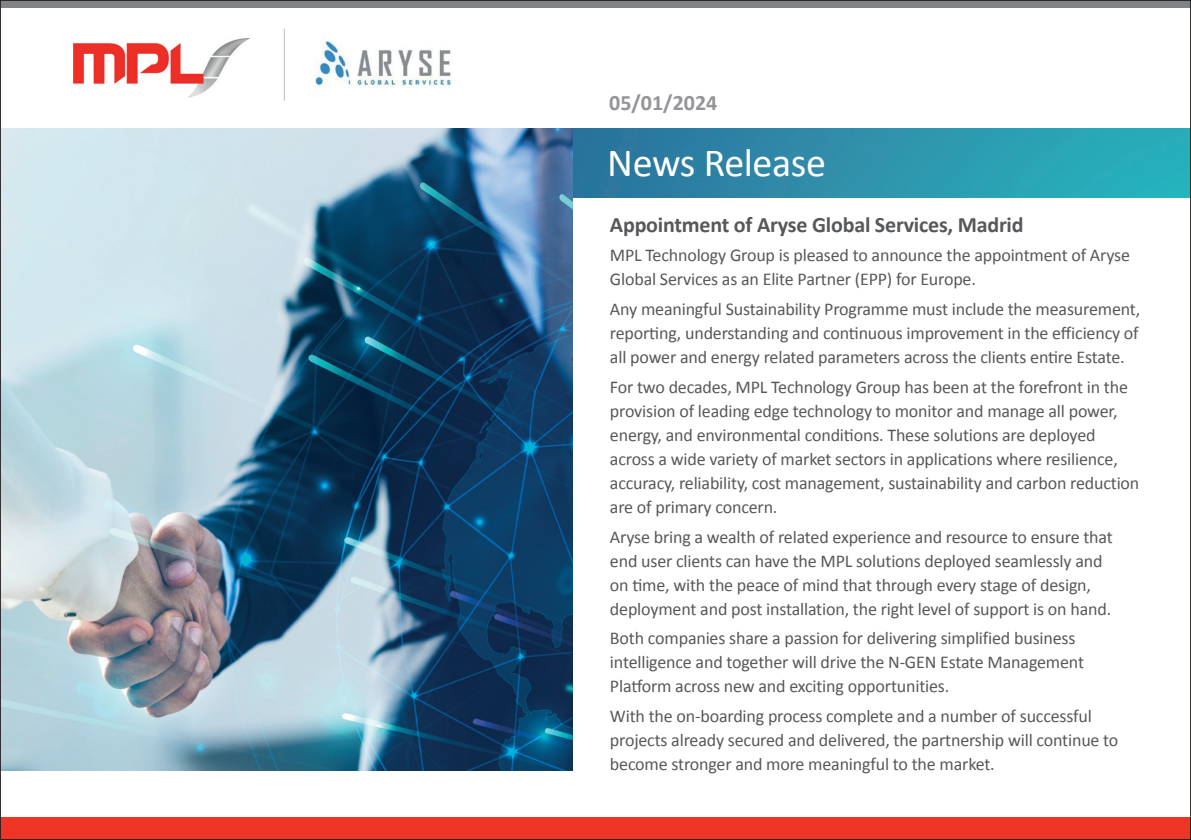
<style>
.page{position:relative;width:1191px;height:840px;background:#fff}
.page>*{position:absolute;margin:0;border:0;box-sizing:border-box;transform-origin:0 0}
.t1{font:40px "Calibri";letter-spacing:-.01em;color:#fff}
.t2{font:700 22px "Calibri";letter-spacing:-.01em;color:#57585a}
.t3{font:700 22px "Calibri";color:#939598}
.t4{font:18px/24px "Calibri";letter-spacing:-.01em;color:#57585a}
</style>
<div class="page">
<img style="left:573px;top:128px;width:616px;height:70px">
<img style="left:73px;top:39px;width:176px;height:59px">
<img style="left:315px;top:39px;width:137px;height:49px">
<hr style="left:284px;top:29px;width:1px;height:72px;background:#bcbdc0">
<img style="left:2px;top:128px;width:571px;height:642px">
<div style="left:0;top:816px;width:1191px;height:23px;background:#ee3526"></div>
<div style="left:0;top:0;width:1191px;height:7px;background:#808285"></div>
<p class="t3" style="left:609px;top:89px;width:110px">05/01/2024</p>
<h1 class="t1" style="left:607px;top:138px;width:220px">News Release</h1>
<p class="t2" style="left:610px;top:211px;width:415px">Appointment of Aryse Global Services, Madrid</p>
<p class="t4" style="left:610px;top:242px;width:521px">MPL Technology Group is pleased to announce the appointment of Aryse<br>Global Services as an Elite Partner (EPP) for Europe.</p>
<p class="t4" style="left:610px;top:296px;width:532px;text-align:justify">Any meaningful Sustainability Programme must include the measurement, reporting, understanding and continuous improvement in the efficiency of all power and energy related parameters across the clients entire Estate.</p>
<p class="t4" style="left:610px;top:374px;width:531px">For two decades, MPL Technology Group has been at the forefront in the provision of leading edge technology to monitor and manage all power, energy, and environmental conditions. These solutions are deployed across a wide variety of market sectors in applications where resilience, accuracy, reliability, cost management, sustainability and carbon reduction are of primary concern.</p>
<p class="t4" style="left:610px;top:523px;width:504px">Aryse bring a wealth of related experience and resource to ensure that end user clients can have the MPL solutions deployed seamlessly and on time, with the peace of mind that through every stage of design, deployment and post installation, the right level of support is on hand.</p>
<p class="t4" style="left:610px;top:625px;width:475px">Both companies share a passion for delivering simplified business intelligence and together will drive the N-GEN Estate Management<br>Platform across new and exciting opportunities.</p>
<p class="t4" style="left:610px;top:703px;width:510px">With the on-boarding process complete and a number of successful projects already secured and delivered, the partnership will continue to become stronger and more meaningful to the market.</p>
</div>
